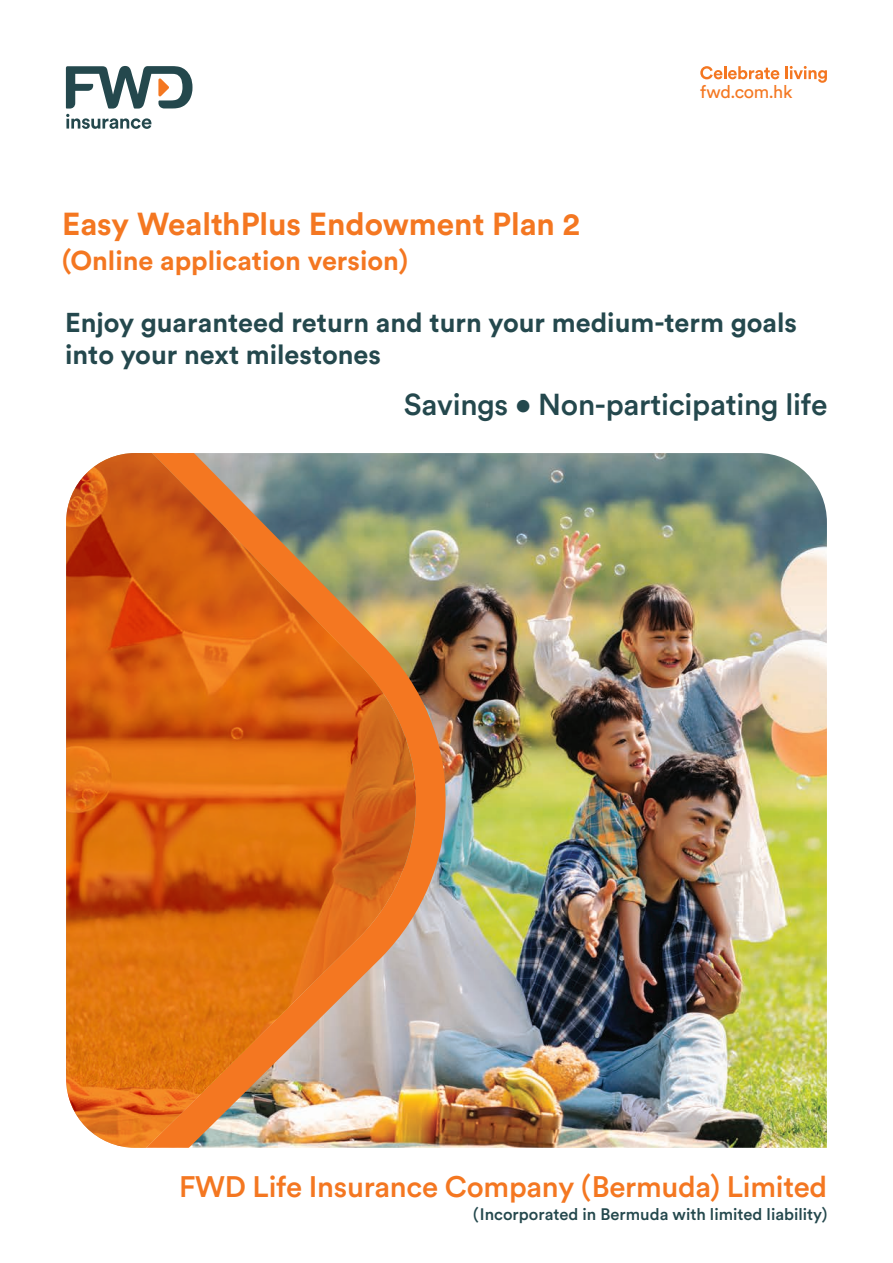
<style>
.page{position:relative;width:893px;height:1263px;background:#fff}
.page>*{position:absolute;margin:0;border:0;box-sizing:border-box;transform-origin:0 0}
.t1{font:700 31.5px "FWD Circular";color:#f47721}
.t2{font:500 30px "FWD Circular";letter-spacing:-.01em;color:#24484d}
.t3{font:500 29.4px "FWD Circular";letter-spacing:-.01em;color:#f47721}
.t4{font:700 27px/32.4px "FWD Circular";color:#24484d}
.t5{font:700 27px "FWD Circular";color:#f47721}
.t6{font:18px "FWD Circular";letter-spacing:-.02em;color:#f47721}
.t7{font:500 16.5px "FWD Circular";color:#24484d}
</style>
<div class="page">
<svg style="left:66px;top:66px;width:126px;height:63px"></svg>
<svg style="left:700px;top:66px;width:79px;height:13px"></svg>
<svg style="left:785px;top:66px;width:42px;height:17px"></svg>
<img style="left:446px;top:453px;width:381px;height:695px">
<img style="left:66px;top:453px;width:380px;height:695px">
<p class="t6" style="left:700px;top:80px;width:94px">fwd.com.hk</p>
<p class="t1" style="left:62px;top:202px;width:519px">Easy WealthPlus Endowment Plan 2</p>
<p class="t5" style="left:62px;top:242px;width:347px">(Online application version)</p>
<p class="t4" style="left:65px;top:305px;width:733px">Enjoy guaranteed return and turn your medium-term goals into your next milestones</p>
<p class="t2" style="left:404px;top:383px;width:425px">Savings • Non-participating life</p>
<p class="t3" style="left:179px;top:1167px;width:650px">FWD Life Insurance Company (Bermuda) Limited</p>
<p class="t7" style="left:473px;top:1202px;width:356px">(Incorporated in Bermuda with limited liability)</p>
</div>
